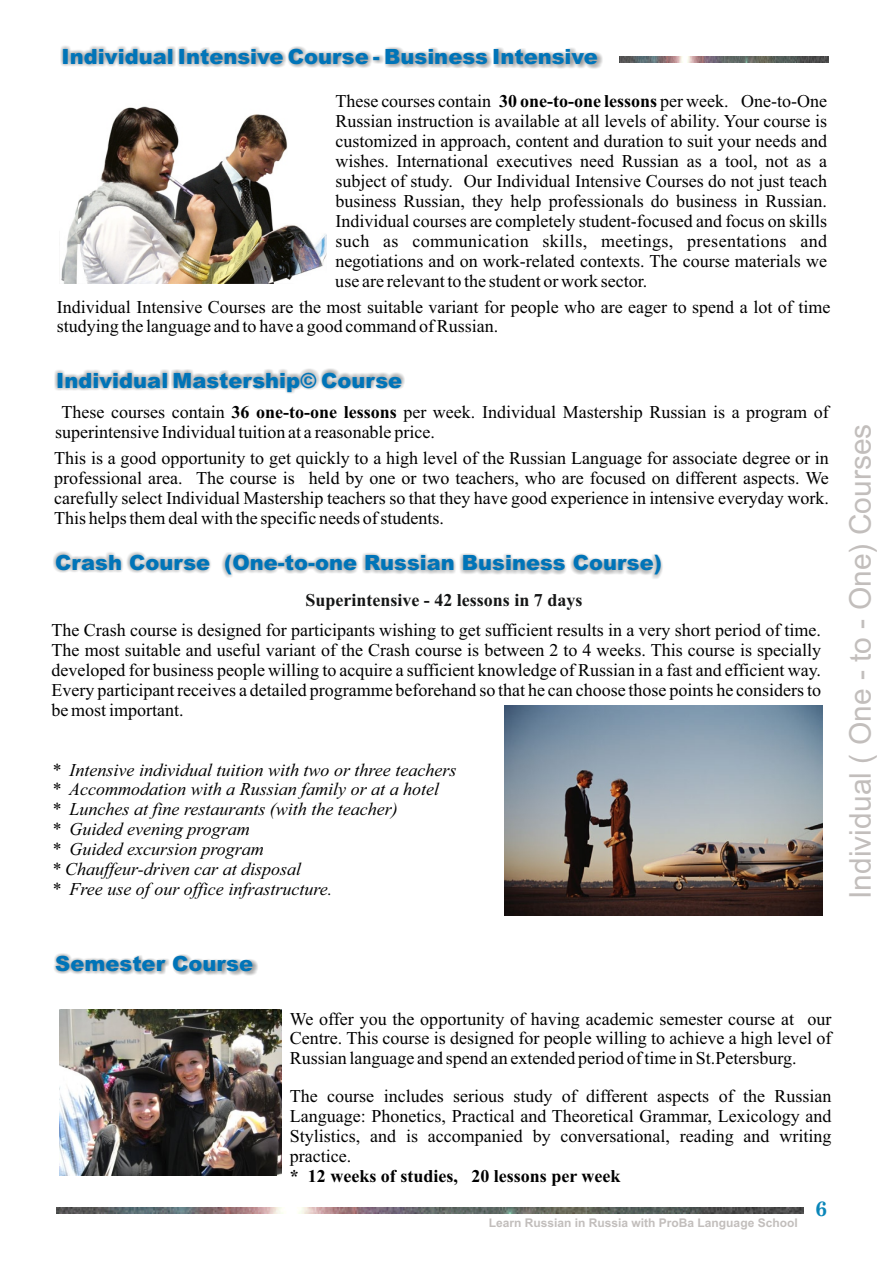
<style>
.page{position:relative;width:893px;height:1263px;background:#fff}
.page>*{position:absolute;margin:0;border:0;box-sizing:border-box;transform-origin:0 0}
.t1{font:30px "Arial";color:#c2bebc}
.t2{font:900 21px "Arial";color:#0074b8}
.t3{font:700 21px "Century Schoolbook";color:#0986b9}
.t4{font:18px/20px "Times New Roman";color:#000;text-align:justify}
.t5{font:italic 18px/20px "Times New Roman";color:#000}
.t6{font:700 18px "Times New Roman";color:#000}
.t7{font:700 18px "Times New Roman";color:#151616}
.t8{font:700 12px "Arial";color:#c2bebc}
.s1{font-weight:700}
</style>
<div class="page">
<img style="left:57px;top:1207px;width:746px;height:6px">
<svg style="left:60px;top:46px;width:560px;height:23px"></svg>
<img style="left:61px;top:106px;width:266px;height:178px">
<svg style="left:54px;top:368px;width:351px;height:26px"></svg>
<img style="left:504px;top:705px;width:318px;height:210px">
<svg style="left:53px;top:551px;width:610px;height:28px"></svg>
<img style="left:619px;top:56px;width:209px;height:6px">
<svg style="left:54px;top:953px;width:204px;height:23px"></svg>
<img style="left:60px;top:1009px;width:221px;height:166px">
<p class="t2" style="left:62px;top:49px;width:538px">Individual Intensive Course - Business Intensive</p>
<p class="t4" style="left:335px;top:93px;width:493px">These courses contain <span class="s1">30 one-to-one lessons</span> per week. One-to-One Russian instruction is available at all levels of ability. Your course is customized in approach, content and duration to suit your needs and wishes. International executives need Russian as a tool, not as a subject of study. Our Individual Intensive Courses do not just teach business Russian, they help professionals do business in Russian.<br>Individual courses are completely student-focused and focus on skills such as communication skills, meetings, presentations and negotiations and on work-related contexts. The course materials we use are relevant to the student or work sector.</p>
<p class="t4" style="left:57px;top:298px;width:775px">Individual Intensive Courses are the most suitable variant for people who are eager to spend a lot of time studying the language and to have a good command of Russian.</p>
<p class="t2" style="left:56px;top:373px;width:347px">Individual Mastership© Course</p>
<p class="t4" style="left:55px;top:404px;width:775px;text-indent:6px">These courses contain <span class="s1">36 one-to-one lessons</span> per week. Individual Mastership Russian is a program of superintensive Individual tuition at a reasonable price.</p>
<p class="t4" style="left:54px;top:450px;width:776px">This is a good opportunity to get quickly to a high level of the Russian Language for associate degree or in professional area. The course is held by one or two teachers, who are focused on different aspects. We carefully select Individual Mastership teachers so that they have good experience in intensive everyday work.<br>This helps them deal with the specific needs of students.</p>
<p class="t2" style="left:55px;top:555px;width:608px">Crash Course (One-to-one Russian Business Course)</p>
<p class="t7" style="left:305px;top:594px;width:279px">Superintensive - 42 lessons in 7 days</p>
<p class="t4" style="left:52px;top:622px;width:771px">The Crash course is designed for participants wishing to get sufficient results in a very short period of time.<br>The most suitable and useful variant of the Crash course is between 2 to 4 weeks. This course is specially developed for business people willing to acquire a sufficient knowledge of Russian in a fast and efficient way.<br>Every participant receives a detailed programme beforehand so that he can choose those points he considers to be most important.</p>
<p class="t5" style="left:52px;top:761px;width:406px">* Intensive individual tuition with two or three teachers * Accommodation with a Russian family or at a hotel<br>* Lunches at fine restaurants (with the teacher)<br>* Guided evening program<br>* Guided excursion program<br>* Chauffeur-driven car at disposal<br>* Free use of our office infrastructure.</p>
<h1 class="t1" style="left:849px;top:899px;width:477px;rotate:-90deg">Individual ( One - to - One) Courses</h1>
<p class="t2" style="left:55px;top:956px;width:199px">Semester Course</p>
<p class="t4" style="left:290px;top:1010px;width:543px">We offer you the opportunity of having academic semester course at our Centre. This course is designed for people willing to achieve a high level of Russian language and spend an extended period of time in St.Petersburg.</p>
<p class="t4" style="left:290px;top:1088px;width:543px">The course includes serious study of different aspects of the Russian Language: Phonetics, Practical and Theoretical Grammar, Lexicology and Stylistics, and is accompanied by conversational, reading and writing practice.</p>
<p class="t6" style="left:290px;top:1170px;width:332px">* 12 weeks of studies, 20 lessons per week</p>
<p class="t8" style="left:489px;top:1218px;width:310px">Learn Russian in Russia with ProBa Language School</p>
<p class="t3" style="left:815px;top:1201px;width:14px">6</p>
</div>
